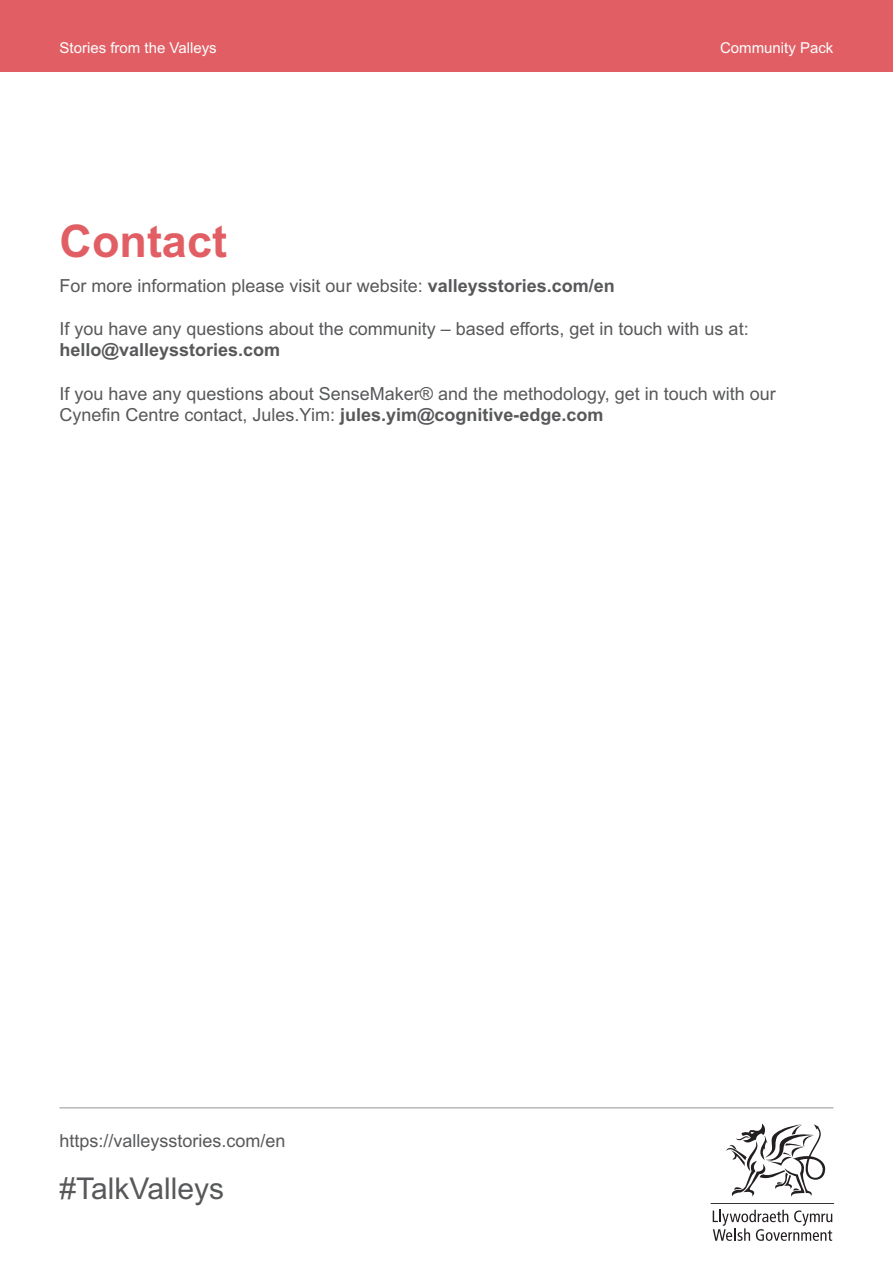
<style>
.page{position:relative;width:893px;height:1263px;background:#fff}
.page>*{position:absolute;margin:0;border:0;box-sizing:border-box;transform-origin:0 0}
.t1{font:700 45px "Arial";color:#e15f64}
.t2{font:30px "Arial";color:#57585a}
.t3{font:18px/21.6px "Arial";color:#57585a}
.t4{font:700 18px "Arial";color:#57585a}
.t5{font:15px "Arial";color:#fff}
.s1{font-weight:700}
</style>
<div class="page">
<div style="left:0;top:0;width:893px;height:71px;background:#e15f64"></div>
<svg style="left:726px;top:1123px;width:99px;height:73px"></svg>
<svg style="left:713px;top:1210px;width:119px;height:31px"></svg>
<hr style="left:710px;top:1203px;width:124px;height:1px;background:#231f20">
<hr style="left:60px;top:1107px;width:773px;height:1px;background:#939598">
<p class="t5" style="left:60px;top:39px;width:159px">Stories from the Valleys</p>
<p class="t5" style="left:720px;top:39px;width:115px">Community Pack</p>
<h1 class="t1" style="left:60px;top:215px;width:169px">Contact</h1>
<p class="t3" style="left:60px;top:275px;width:557px">For more information please visit our website: <span class="s1">valleysstories.com/en</span></p>
<p class="t3" style="left:60px;top:318px;width:691px">If you have any questions about the community – based efforts, get in touch with us at:</p>
<p class="t4" style="left:60px;top:340px;width:222px">hello@valleysstories.com</p>
<p class="t3" style="left:60px;top:383px;width:718px">If you have any questions about SenseMaker® and the methodology, get in touch with our<br>Cynefin Centre contact, Jules.Yim: <span class="s1">jules.yim@cognitive-edge.com</span></p>
<p class="t3" style="left:60px;top:1130px;width:228px">https://valleysstories.com/en</p>
<h2 class="t2" style="left:60px;top:1171px;width:166px">#TalkValleys</h2>
</div>
